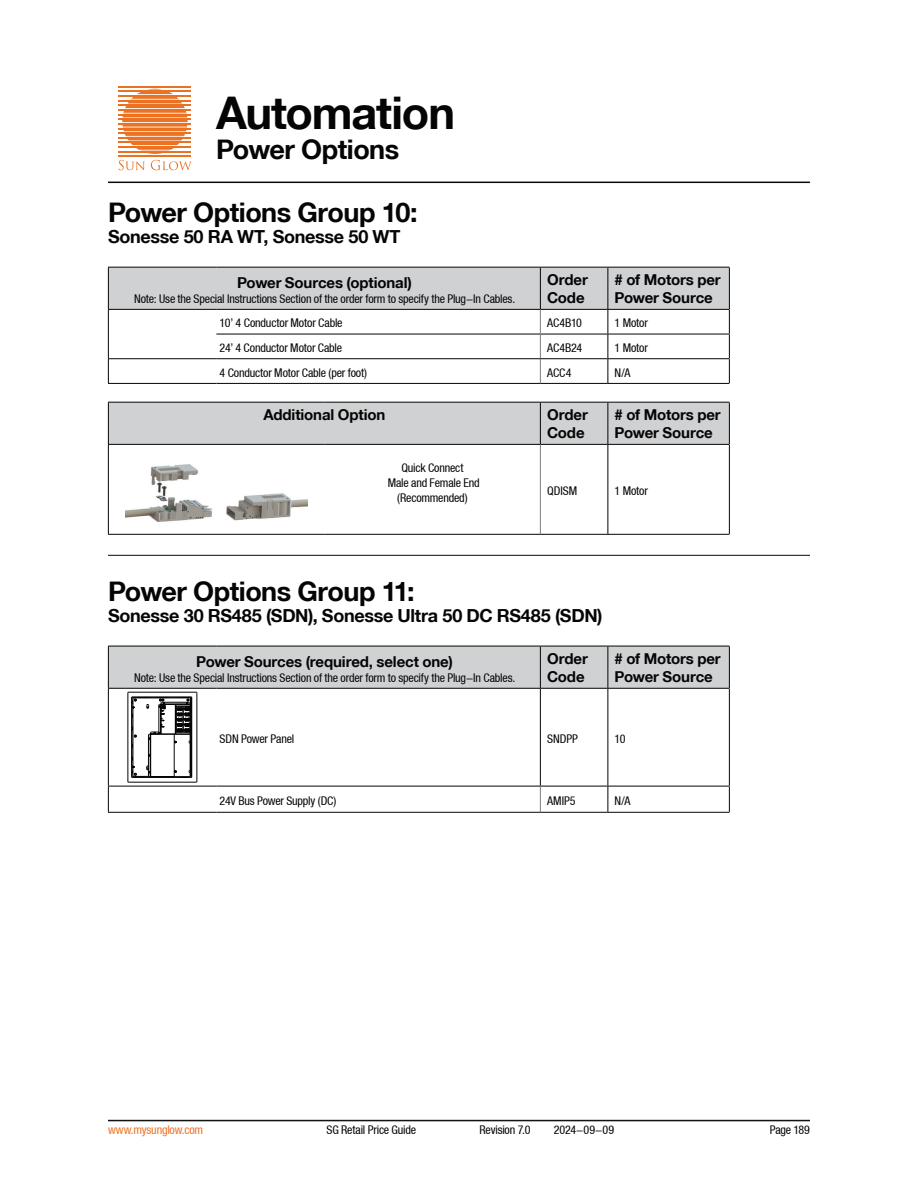
<style>
.page{position:relative;width:918px;height:1188px;background:#fff}
.page>*{position:absolute;margin:0;border:0;box-sizing:border-box;transform-origin:0 0}
.t1{font:700 45px "Helvetica Neue LT";letter-spacing:-.025em;color:#040504}
.t2{font:700 27px "Helvetica Neue LT";letter-spacing:-.02em;color:#040504}
.t3{font:700 18px "Helvetica Neue LT";letter-spacing:-.015em;color:#040504}
.t4{font:700 15px/18px "Helvetica Neue LT";letter-spacing:-.01em;color:#040504}
.t5{font:condensed 12px/15px "Helvetica Neue LT";letter-spacing:-.015em;color:#040504;text-align:center}
.t6{font:condensed 12px "Helvetica Neue LT";letter-spacing:-.015em;color:#ed7223}
</style>
<div class="page">
<svg style="left:122px;top:89px;width:66px;height:65px"></svg>
<hr style="left:119px;top:86px;width:72px;height:2px;background:#ec7223">
<hr style="left:119px;top:91px;width:72px;height:1px;background:#ec7223">
<hr style="left:119px;top:95px;width:72px;height:2px;background:#ec7223">
<hr style="left:119px;top:100px;width:72px;height:1px;background:#ec7223">
<hr style="left:119px;top:105px;width:72px;height:1px;background:#ec7223">
<hr style="left:119px;top:109px;width:72px;height:2px;background:#ec7223">
<hr style="left:119px;top:114px;width:72px;height:1px;background:#ec7223">
<hr style="left:119px;top:119px;width:72px;height:1px;background:#ec7223">
<hr style="left:119px;top:123px;width:72px;height:2px;background:#ec7223">
<hr style="left:119px;top:128px;width:72px;height:1px;background:#ec7223">
<hr style="left:119px;top:132px;width:72px;height:2px;background:#ec7223">
<hr style="left:119px;top:137px;width:72px;height:1px;background:#ec7223">
<hr style="left:119px;top:142px;width:72px;height:1px;background:#ec7223">
<hr style="left:119px;top:146px;width:72px;height:2px;background:#ec7223">
<hr style="left:119px;top:151px;width:72px;height:1px;background:#ec7223">
<hr style="left:119px;top:156px;width:72px;height:1px;background:#ec7223">
<svg style="left:119px;top:160px;width:26px;height:10px"></svg>
<svg style="left:151px;top:160px;width:41px;height:10px"></svg>
<hr style="left:108px;top:182px;width:702px;height:1px;background:#040504">
<hr style="left:108px;top:1120px;width:702px;height:1px;background:#040504">
<hr style="left:108px;top:1121px;width:702px;height:1px;background:#040504">
<svg style="left:108px;top:267px;width:622px;height:116px"></svg>
<hr style="left:216px;top:358px;width:324px;height:1px;background:#040504">
<hr style="left:540px;top:358px;width:68px;height:1px;background:#040504">
<hr style="left:608px;top:358px;width:121px;height:1px;background:#040504">
<hr style="left:108px;top:383px;width:108px;height:1px;background:#040504">
<hr style="left:216px;top:383px;width:324px;height:1px;background:#040504">
<hr style="left:540px;top:383px;width:68px;height:1px;background:#040504">
<hr style="left:608px;top:383px;width:121px;height:1px;background:#040504">
<div style="left:109px;top:403px;width:620px;height:41px;background:#d0d1d3"></div>
<hr style="left:108px;top:444px;width:216px;height:1px;background:#040504">
<hr style="left:324px;top:444px;width:216px;height:1px;background:#040504">
<hr style="left:540px;top:444px;width:68px;height:1px;background:#040504">
<hr style="left:608px;top:444px;width:121px;height:1px;background:#040504">
<hr style="left:540px;top:403px;width:1px;height:41px;background:#040504">
<hr style="left:608px;top:403px;width:1px;height:41px;background:#040504">
<hr style="left:729px;top:403px;width:1px;height:41px;background:#040504">
<hr style="left:608px;top:445px;width:1px;height:89px;background:#040504">
<hr style="left:729px;top:445px;width:1px;height:89px;background:#040504">
<hr style="left:540px;top:445px;width:1px;height:89px;background:#7c7e81">
<hr style="left:108px;top:402px;width:216px;height:1px;background:#040504">
<hr style="left:108px;top:403px;width:1px;height:41px;background:#040504">
<hr style="left:324px;top:402px;width:216px;height:1px;background:#040504">
<hr style="left:540px;top:402px;width:68px;height:1px;background:#040504">
<hr style="left:608px;top:402px;width:121px;height:1px;background:#040504">
<hr style="left:108px;top:445px;width:1px;height:89px;background:#040504">
<hr style="left:108px;top:534px;width:216px;height:1px;background:#040504">
<hr style="left:324px;top:534px;width:216px;height:1px;background:#040504">
<hr style="left:540px;top:534px;width:68px;height:1px;background:#040504">
<hr style="left:608px;top:534px;width:121px;height:1px;background:#040504">
<img style="left:226px;top:493px;width:81px;height:28px">
<img style="left:126px;top:464px;width:86px;height:58px">
<hr style="left:108px;top:555px;width:702px;height:1px;background:#040504">
<hr style="left:108px;top:812px;width:108px;height:1px;background:#040504">
<hr style="left:216px;top:812px;width:324px;height:1px;background:#040504">
<hr style="left:540px;top:812px;width:68px;height:1px;background:#040504">
<hr style="left:608px;top:812px;width:121px;height:1px;background:#040504">
<svg style="left:108px;top:646px;width:622px;height:166px"></svg>
<h1 class="t1" style="left:216px;top:85px;width:241px">Automation</h1>
<h2 class="t2" style="left:216px;top:133px;width:185px">Power Options</h2>
<h2 class="t2" style="left:108px;top:195px;width:311px">Power Options Group 10:</h2>
<h3 class="t3" style="left:108px;top:225px;width:294px">Sonesse 50 RA WT, Sonesse 50 WT</h3>
<p class="t4" style="left:237px;top:273px;width:176px">Power Sources (optional)</p>
<p class="t5" style="left:134px;top:291px;width:383px">Note: Use the Special Instructions Section of the order form to specify the Plug-In Cables.</p>
<p class="t4" style="left:547px;top:270px;width:42px">Order<br>Code</p>
<p class="t4" style="left:615px;top:270px;width:108px"># of Motors per<br>Power Source</p>
<p class="t5" style="left:220px;top:315px;width:125px">10’ 4 Conductor Motor Cable</p>
<p class="t5" style="left:547px;top:315px;width:36px">AC4B10</p>
<p class="t5" style="left:615px;top:315px;width:35px">1 Motor</p>
<p class="t5" style="left:220px;top:340px;width:124px">24’ 4 Conductor Motor Cable</p>
<p class="t5" style="left:547px;top:340px;width:37px">AC4B24</p>
<p class="t5" style="left:615px;top:340px;width:35px">1 Motor</p>
<p class="t5" style="left:220px;top:365px;width:149px">4 Conductor Motor Cable (per foot)</p>
<p class="t5" style="left:547px;top:365px;width:26px">ACC4</p>
<p class="t5" style="left:615px;top:365px;width:17px">N/A</p>
<p class="t4" style="left:264px;top:405px;width:123px">Additional Option</p>
<p class="t4" style="left:547px;top:405px;width:42px">Order<br>Code</p>
<p class="t4" style="left:615px;top:405px;width:108px"># of Motors per<br>Power Source</p>
<p class="t5" style="left:388px;top:461px;width:93px">Quick Connect<br>Male and Female End (Recommended)</p>
<p class="t5" style="left:547px;top:483px;width:32px">QDISM</p>
<p class="t5" style="left:615px;top:483px;width:35px">1 Motor</p>
<h2 class="t2" style="left:108px;top:574px;width:308px">Power Options Group 11:</h2>
<h3 class="t3" style="left:108px;top:604px;width:496px">Sonesse 30 RS485 (SDN), Sonesse Ultra 50 DC RS485 (SDN)</h3>
<p class="t4" style="left:196px;top:652px;width:258px">Power Sources (required, select one)</p>
<p class="t5" style="left:134px;top:670px;width:383px">Note: Use the Special Instructions Section of the order form to specify the Plug-In Cables.</p>
<p class="t4" style="left:547px;top:649px;width:42px">Order<br>Code</p>
<p class="t4" style="left:615px;top:649px;width:108px"># of Motors per<br>Power Source</p>
<p class="t5" style="left:220px;top:731px;width:76px">SDN Power Panel</p>
<p class="t5" style="left:547px;top:731px;width:32px">SNDPP</p>
<p class="t5" style="left:615px;top:731px;width:12px">10</p>
<p class="t5" style="left:220px;top:793px;width:118px">24V Bus Power Supply (DC)</p>
<p class="t5" style="left:547px;top:793px;width:30px">AMIP5</p>
<p class="t5" style="left:615px;top:793px;width:17px">N/A</p>
<p class="t6" style="left:108px;top:1123px;width:97px">www.mysunglow.com</p>
<p class="t5" style="left:326px;top:1122px;width:91px">SG Retail Price Guide</p>
<p class="t5" style="left:480px;top:1122px;width:53px">Revision 7.0</p>
<p class="t5" style="left:554px;top:1122px;width:62px">2024-09-09</p>
<p class="t5" style="left:770px;top:1122px;width:42px">Page 189</p>
</div>
